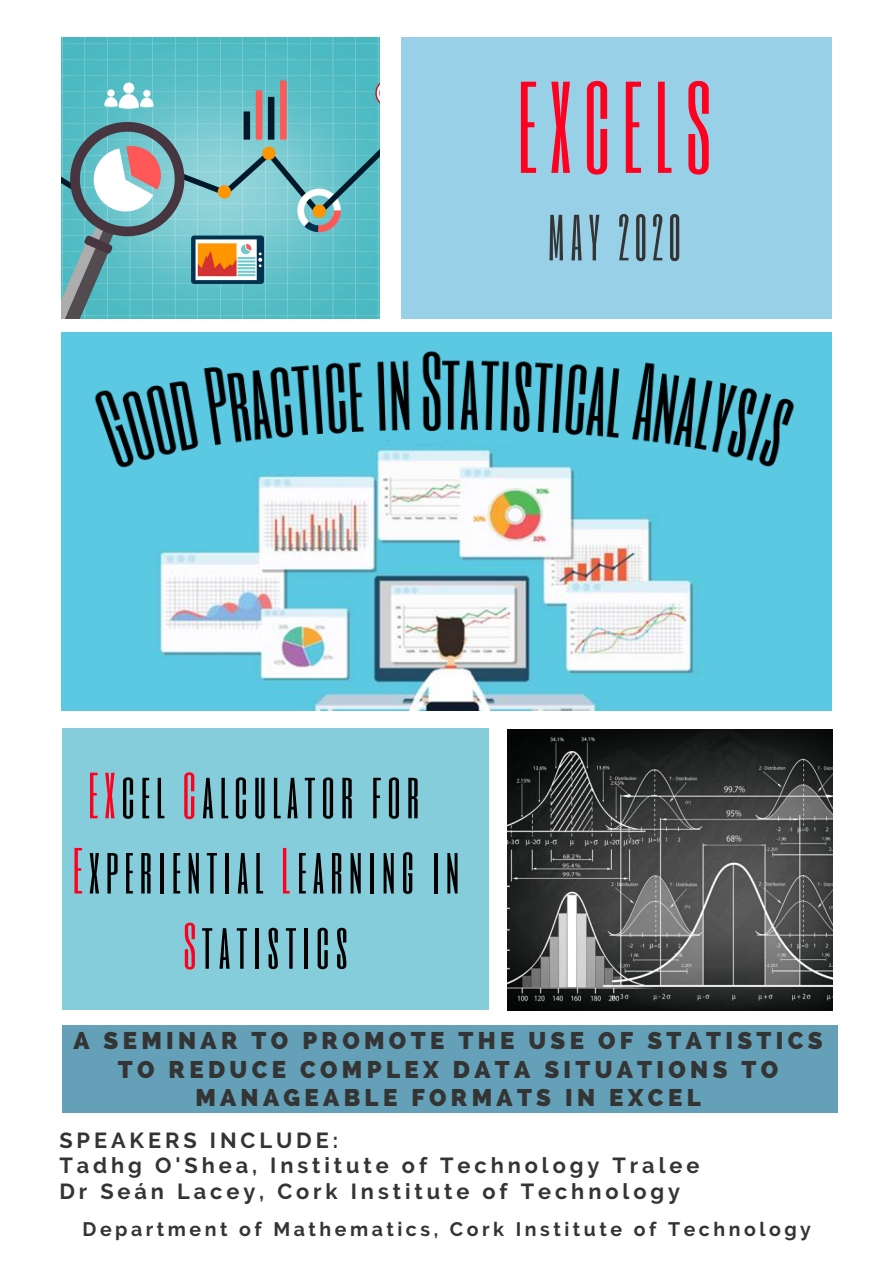
<style>
.page{position:relative;width:893px;height:1263px;background:#fff}
.page>*{position:absolute;margin:0;border:0;box-sizing:border-box;transform-origin:0 0}
.t1{font:108.07px "Six Caps";letter-spacing:.11em;color:#ff0020}
.t2{font:54px/75.2px "Six Caps";letter-spacing:.11em;color:#000;text-align:center}
.t3{font:54px "Six Caps";letter-spacing:.11em;color:#343434}
.t4{font:800 24px/28.1px "Raleway";letter-spacing:.18em;color:#343434;text-align:center}
.t5{font:700 21.75px/25.7px "Raleway";letter-spacing:.18em;color:#343434}
.t6{font:700 19.5px "Raleway";letter-spacing:.18em;color:#343434}
.s1{color:#ff0020}
</style>
<div class="page">
<img style="left:62px;top:37px;width:317px;height:281px">
<img style="left:507px;top:730px;width:325px;height:280px">
<img style="left:62px;top:332px;width:769px;height:379px">
<div style="left:401px;top:37px;width:431px;height:281px;background:#98d0e8"></div>
<div style="left:62px;top:729px;width:426px;height:281px;background:#85cddb"></div>
<div style="left:62px;top:1025px;width:775px;height:87px;background:#64a1b8"></div>
<h1 class="t1" style="left:517px;top:54px;width:194px">EXCELS</h1>
<h2 class="t3" style="left:548px;top:201px;width:134px">MAY 2020</h2>
<h2 class="t2" style="left:73px;top:756px;width:388px"><span class="s1">EX</span>cel <span class="s1">C</span>alculator for<br><span class="s1">E</span>xperiential <span class="s1">L</span>earning in<br><span class="s1">S</span>tatistics</h2>
<p class="t4" style="left:73px;top:1027px;width:751px">A SEMINAR TO PROMOTE THE USE OF STATISTICS<br>TO REDUCE COMPLEX DATA SITUATIONS TO<br>MANAGEABLE FORMATS IN EXCEL</p>
<p class="t5" style="left:59px;top:1127px;width:641px">SPEAKERS INCLUDE:<br>Tadhg O'Shea, Institute of Technology Tralee<br>Dr Seán Lacey, Cork Institute of Technology</p>
<p class="t6" style="left:83px;top:1217px;width:730px">Department of Mathematics, Cork Institute of Technology</p>
</div>
